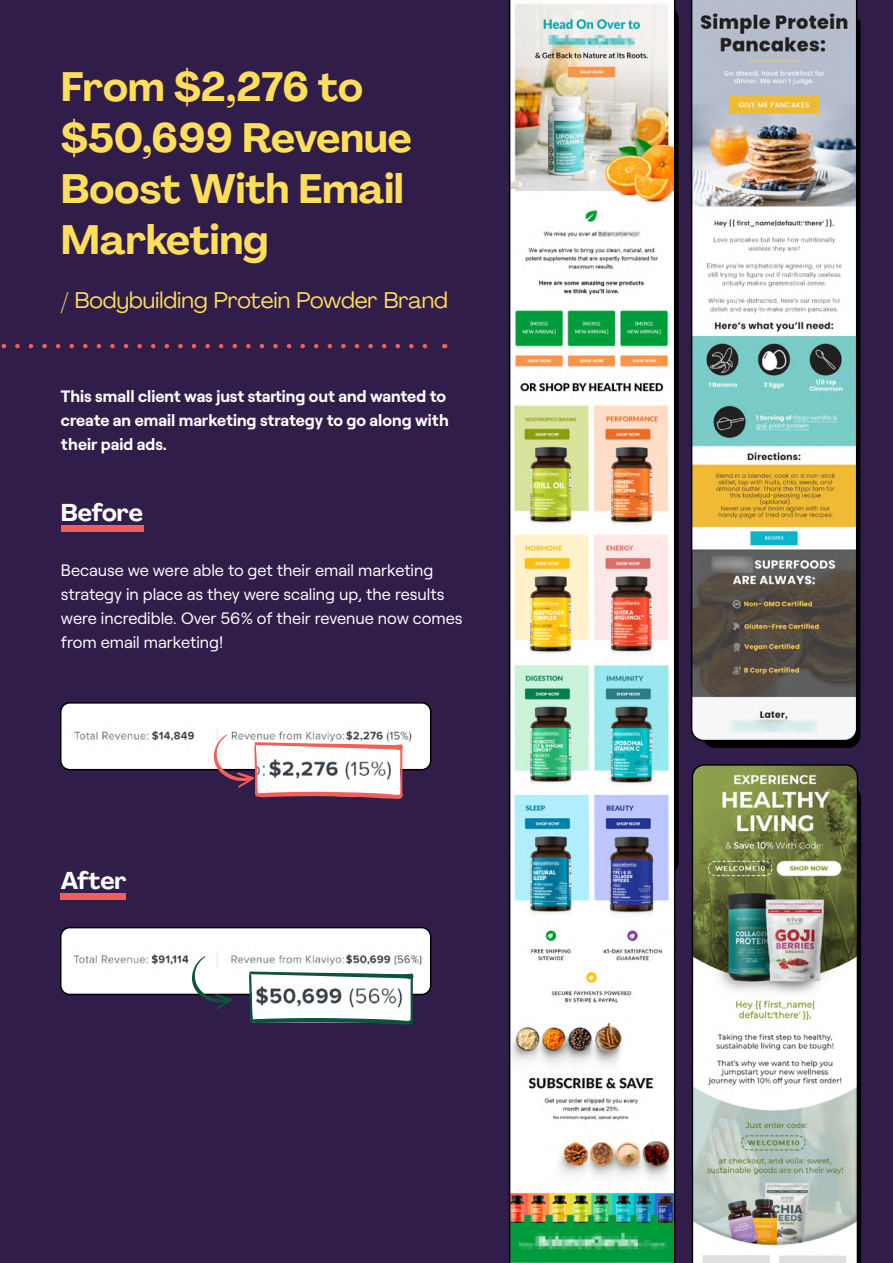
<style>
.page{position:relative;width:893px;height:1263px;background:#301d4a}
.page>*{position:absolute;margin:0;border:0;box-sizing:border-box;transform-origin:0 0}
.t1{font:700 40.5px/51px "Agrandir";color:#ffde59}
.t2{font:700 24px "Agrandir";letter-spacing:-.01em;color:#fff}
.t3{font:22.5px "Agrandir";color:#ffde59}
.t4{font:16.5px/24px "Roobert";color:#fff}
.t5{font:700 16.5px/24px "Roobert";color:#fff}
</style>
<div class="page">
<svg style="left:1px;top:344px;width:427px;height:4px"></svg>
<div style="left:61px;top:525px;width:82px;height:6px;background:#f15f5b"></div>
<div style="left:61px;top:893px;width:65px;height:6px;background:#f15f5b"></div>
<div style="left:705px;top:20px;width:155px;height:728px;background:#000"></div>
<img style="left:509px;top:0;width:167px;height:1263px">
<img style="left:691px;top:0;width:167px;height:742px">
<img style="left:692px;top:764px;width:166px;height:499px">
<div style="left:61px;top:705px;width:370px;height:65px;background:#fff"></div>
<div style="left:60px;top:702px;width:371px;height:68px;border:2px solid #000;border-radius:9px"></div>
<svg style="left:213px;top:734px;width:190px;height:65px"></svg>
<img style="left:63px;top:928px;width:368px;height:66px">
<div style="left:60px;top:927px;width:371px;height:68px;border:2px solid #000;border-radius:9px"></div>
<svg style="left:191px;top:956px;width:42px;height:53px"></svg>
<svg style="left:249px;top:971px;width:164px;height:54px"></svg>
<h1 class="t1" style="left:61px;top:61px;width:352px">From $2,276 to $50,699 Revenue<br>Boost With Email<br>Marketing</h1>
<h3 class="t3" style="left:61px;top:287px;width:389px">/ Bodybuilding Protein Powder Brand</h3>
<p class="t5" style="left:61px;top:382px;width:390px">This small client was just starting out and wanted to create an email marketing strategy to go along with their paid ads.</p>
<h2 class="t2" style="left:61px;top:498px;width:84px">Before</h2>
<p class="t4" style="left:61px;top:557px;width:403px">Because we were able to get their email marketing strategy in place as they were scaling up, the results were incredible. Over 56% of their revenue now comes from email marketing!</p>
<h2 class="t2" style="left:61px;top:866px;width:67px">After</h2>
</div>
